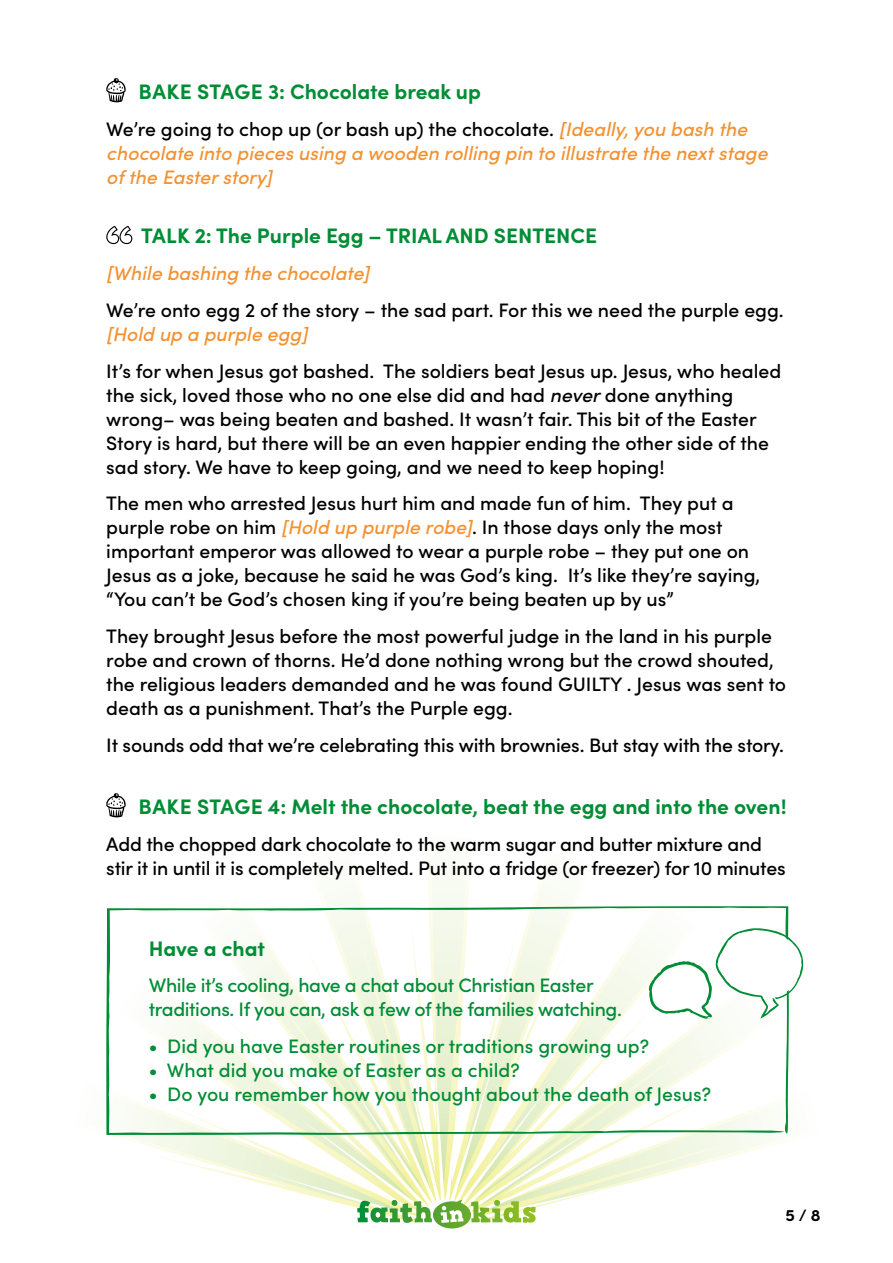
<style>
.page{position:relative;width:893px;height:1263px;background:#fff}
.page>*{position:absolute;margin:0;border:0;box-sizing:border-box;transform-origin:0 0}
.t1{font:700 21px "Sofia Pro";color:#008d36}
.t2{font:500 19.5px/24px "Sofia Pro";color:#000}
.t3{font:500 19.5px/24px "Sofia Pro";letter-spacing:-.01em;color:#008d36}
.t4{font:italic 500 19.5px/24px "Sofia Pro";color:#f39232}
.t5{font:700 16.5px "Sofia Pro";color:#000}
.s1{font-style:normal;color:#000}
.s2{font-style:italic}
.s3{font-style:italic;color:#f39232}
</style>
<div class="page">
<svg style="left:106px;top:78px;width:20px;height:24px"></svg>
<svg style="left:106px;top:226px;width:27px;height:19px"></svg>
<svg style="left:106px;top:793px;width:20px;height:24px"></svg>
<svg style="left:106px;top:870px;width:698px;height:359px"></svg>
<p class="t1" style="left:139px;top:76px;width:344px">BAKE STAGE 3: Chocolate break up</p>
<p class="t4" style="left:106px;top:116px;width:663px"><span class="s1">We’re going to chop up (or bash up) the chocolate.</span> [Ideally, you bash the chocolate into pieces using a wooden rolling pin to illustrate the next stage of the Easter story]</p>
<p class="t1" style="left:141px;top:220px;width:458px">TALK 2: The Purple Egg – TRIAL AND SENTENCE</p>
<p class="t4" style="left:106px;top:260px;width:265px">[While bashing the chocolate]</p>
<p class="t2" style="left:106px;top:297px;width:679px">We’re onto egg 2 of the story – the sad part. For this we need the purple egg.</p>
<p class="t4" style="left:106px;top:321px;width:203px">[Hold up a purple egg]</p>
<p class="t2" style="left:106px;top:358px;width:676px">It’s for when Jesus got bashed. The soldiers beat Jesus up. Jesus, who healed the sick, loved those who no one else did and had <span class="s2">never</span> done anything wrong– was being beaten and bashed. It wasn’t fair. This bit of the Easter Story is hard, but there will be an even happier ending the other side of the sad story. We have to keep going, and we need to keep hoping!</p>
<p class="t2" style="left:106px;top:490px;width:655px">The men who arrested Jesus hurt him and made fun of him. They put a purple robe on him <span class="s3">[Hold up purple robe]</span>. In those days only the most important emperor was allowed to wear a purple robe – they put one on Jesus as a joke, because he said he was God’s king. It’s like they’re saying, “You can’t be God’s chosen king if you’re being beaten up by us”</p>
<p class="t2" style="left:106px;top:623px;width:681px">They brought Jesus before the most powerful judge in the land in his purple robe and crown of thorns. He’d done nothing wrong but the crowd shouted, the religious leaders demanded and he was found GUILTY . Jesus was sent to death as a punishment. That’s the Purple egg.</p>
<p class="t2" style="left:106px;top:732px;width:679px">It sounds odd that we’re celebrating this with brownies. But stay with the story.</p>
<p class="t1" style="left:139px;top:791px;width:649px">BAKE STAGE 4: Melt the chocolate, beat the egg and into the oven!</p>
<p class="t2" style="left:106px;top:831px;width:681px">Add the chopped dark chocolate to the warm sugar and butter mixture and stir it in until it is completely melted. Put into a fridge (or freezer) for 10 minutes</p>
<p class="t1" style="left:149px;top:932px;width:118px">Have a chat</p>
<p class="t3" style="left:149px;top:972px;width:475px">While it’s cooling, have a chat about Christian Easter traditions. If you can, ask a few of the families watching.</p>
<p class="t3" style="left:149px;top:1033px;width:502px">• Did you have Easter routines or traditions growing up?</p>
<p class="t3" style="left:149px;top:1057px;width:372px">• What did you make of Easter as a child?</p>
<p class="t3" style="left:149px;top:1081px;width:564px">• Do you remember how you thought about the death of Jesus?</p>
<p class="t5" style="left:786px;top:1203px;width:37px">5 / 8</p>
</div>
